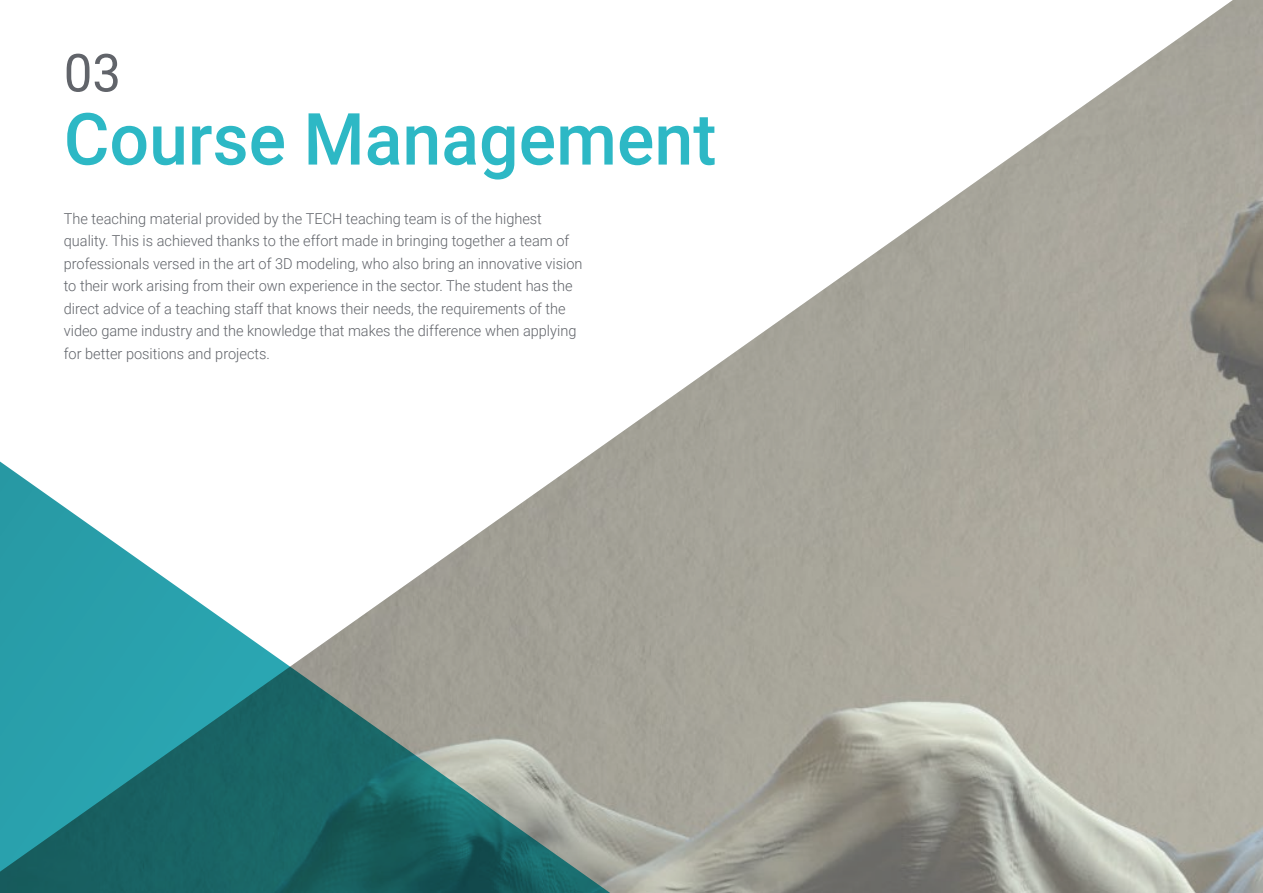
<style>
.page{position:relative;width:1263px;height:893px;background:#fff}
.page>*{position:absolute;margin:0;border:0;box-sizing:border-box;transform-origin:0 0}
.t1{font:500 72px "Roboto";color:#2db8c5}
.t2{font:52.5px "Roboto";color:#61646a}
.t3{font:300 15px/22.5px "Roboto";color:#61646a}
</style>
<div class="page">
<img style="left:602px;top:0;width:661px;height:893px">
<svg style="left:0;top:446px;width:640px;height:447px"></svg>
<h2 class="t2" style="left:64px;top:36px;width:59px">03</h2>
<h1 class="t1" style="left:64px;top:89px;width:654px">Course Management</h1>
<p class="t3" style="left:64px;top:207px;width:520px">The teaching material provided by the TECH teaching team is of the highest quality. This is achieved thanks to the effort made in bringing together a team of professionals versed in the art of 3D modeling, who also bring an innovative vision to their work arising from their own experience in the sector. The student has the direct advice of a teaching staff that knows their needs, the requirements of the video game industry and the knowledge that makes the difference when applying for better positions and projects.</p>
</div>
